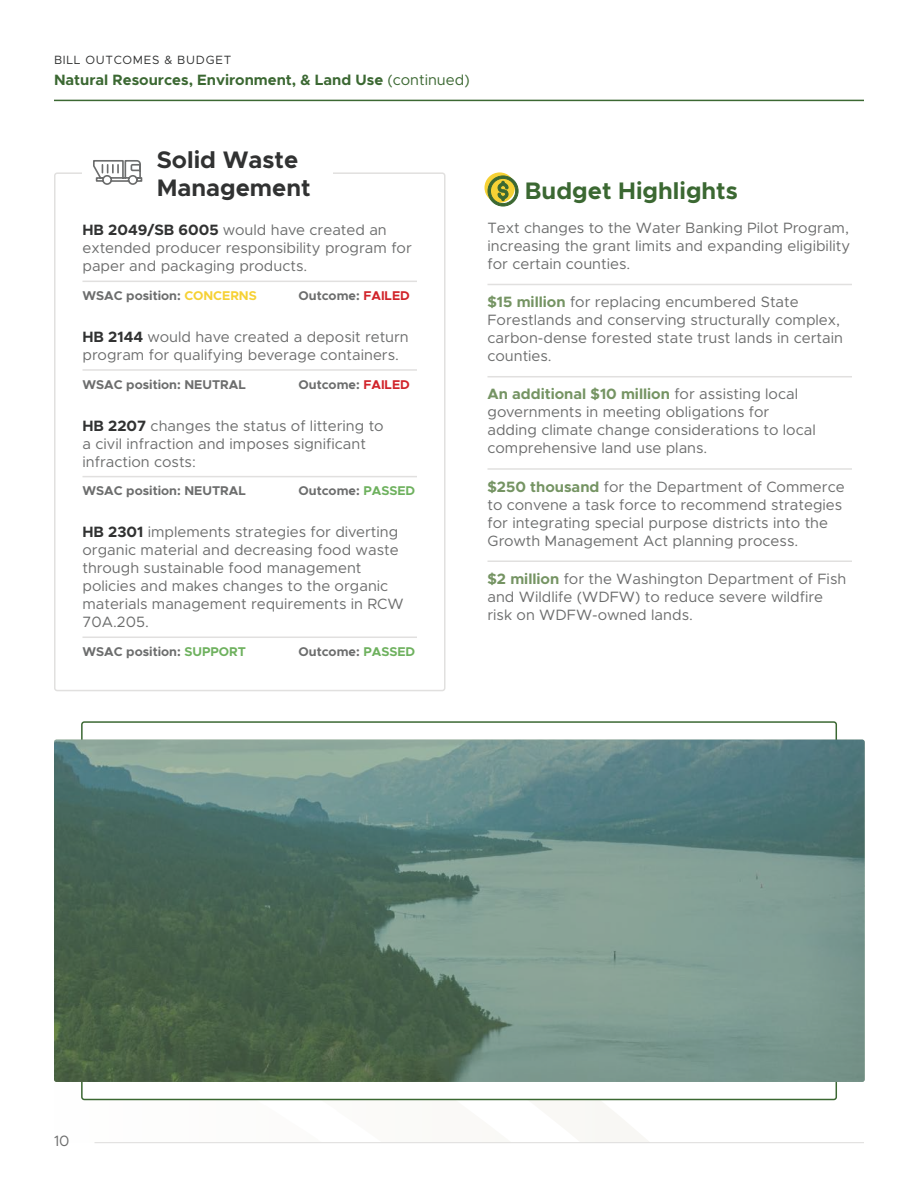
<style>
.page{position:relative;width:918px;height:1188px;background:#fff}
.page>*{position:absolute;margin:0;border:0;box-sizing:border-box;transform-origin:0 0}
.t1{font:700 24px/28.8px "Metropolis";color:#313232}
.t2{font:700 24px "Metropolis";color:#3b6832}
.Budget_Highlights{font:15px/18px "Metropolis";color:#6c6d6d}
.Bill_Paragraph{font:15px/18px "Metropolis";color:#6c6d6d}
.Budget_Highlights__1st_Line{font:15px/18px "Metropolis";color:#6c6d6d;text-align:justify}
.H4_-_Line{font:700 15px "Metropolis";color:#3b6832}
.Bill_Outcome{font:700 12.75px "Metropolis";color:#6c6d6d}
.Small_Sub-Heading{font:12px "Metropolis";letter-spacing:.06em;color:#313232}
.s1{font-weight:400}
.s2{font-weight:700;color:#313232}
.s3{color:#f6d135}
.s4{color:#d1232a}
.s5{color:#6eb15e}
.s6{font-weight:700;color:#759463}
</style>
<div class="page">
<svg style="left:83px;top:1100px;width:532px;height:42px"></svg>
<hr style="left:94px;top:1142px;width:770px;height:1px;background:#e1e0df">
<hr style="left:82px;top:281px;width:335px;height:1px;background:#e1e0df">
<hr style="left:82px;top:369px;width:335px;height:2px;background:#e1e0df">
<hr style="left:82px;top:476px;width:335px;height:1px;background:#e1e0df">
<hr style="left:82px;top:637px;width:335px;height:1px;background:#e1e0df">
<div style="left:54px;top:172px;width:392px;height:519px;border:2px solid #e1e0df;border-radius:3px"></div>
<div style="left:82px;top:135px;width:251px;height:75px;background:#fff"></div>
<hr style="left:488px;top:284px;width:364px;height:1px;background:#e1e0df">
<hr style="left:488px;top:376px;width:364px;height:1px;background:#e1e0df">
<hr style="left:488px;top:468px;width:364px;height:2px;background:#e1e0df">
<hr style="left:488px;top:560px;width:364px;height:2px;background:#e1e0df">
<svg style="left:484px;top:172px;width:31px;height:31px"></svg>
<svg style="left:488px;top:176px;width:30px;height:30px"></svg>
<hr style="left:54px;top:100px;width:810px;height:1px;background:#3b6832">
<img style="left:54px;top:740px;width:811px;height:342px">
<svg style="left:93px;top:160px;width:50px;height:25px"></svg>
<p class="Small_Sub-Heading" style="left:54px;top:52px;width:179px">BILL OUTCOMES &amp; BUDGET</p>
<p class="H4_-_Line" style="left:54px;top:70px;width:417px">Natural Resources, Environment, &amp; Land Use <span class="s1">(continued)</span></p>
<h2 class="t1" style="left:157px;top:145px;width:156px">Solid Waste<br>Management</h2>
<p class="Bill_Paragraph" style="left:82px;top:221px;width:331px"><span class="s2">HB 2049/SB 6005</span> would have created an extended producer responsibility program for paper and packaging products.</p>
<p class="Bill_Outcome" style="left:82px;top:288px;width:176px">WSAC position: <span class="s3">CONCERNS</span></p>
<p class="Bill_Outcome" style="left:298px;top:288px;width:113px">Outcome: <span class="s4">FAILED</span></p>
<p class="Bill_Paragraph" style="left:82px;top:328px;width:328px"><span class="s2">HB 2144</span> would have created a deposit return program for qualifying beverage containers.</p>
<p class="Bill_Outcome" style="left:82px;top:376px;width:165px">WSAC position: NEUTRAL</p>
<p class="Bill_Outcome" style="left:298px;top:376px;width:113px">Outcome: <span class="s4">FAILED</span></p>
<p class="Bill_Paragraph" style="left:82px;top:416px;width:303px"><span class="s2">HB 2207</span> changes the status of littering to a civil infraction and imposes significant infraction costs:</p>
<p class="Bill_Outcome" style="left:82px;top:483px;width:165px">WSAC position: NEUTRAL</p>
<p class="Bill_Outcome" style="left:298px;top:483px;width:118px">Outcome: <span class="s5">PASSED</span></p>
<p class="Bill_Paragraph" style="left:82px;top:523px;width:323px"><span class="s2">HB 2301</span> implements strategies for diverting organic material and decreasing food waste through sustainable food management policies and makes changes to the organic materials management requirements in RCW 70A.205.</p>
<p class="Bill_Outcome" style="left:82px;top:644px;width:165px">WSAC position: <span class="s5">SUPPORT</span></p>
<p class="Bill_Outcome" style="left:298px;top:644px;width:118px">Outcome: <span class="s5">PASSED</span></p>
<h2 class="t2" style="left:525px;top:175px;width:215px">Budget Highlights</h2>
<p class="Budget_Highlights__1st_Line" style="left:488px;top:219px;width:364px">Text changes to the Water Banking Pilot Program, increasing the grant limits and expanding eligibility for certain counties.</p>
<p class="Budget_Highlights" style="left:488px;top:293px;width:357px"><span class="s6">$15 million</span> for replacing encumbered State Forestlands and conserving structurally complex, carbon-dense forested state trust lands in certain counties.</p>
<p class="Budget_Highlights" style="left:488px;top:385px;width:330px"><span class="s6">An additional $10 million</span> for assisting local governments in meeting obligations for adding climate change considerations to local comprehensive land use plans.</p>
<p class="Budget_Highlights" style="left:488px;top:478px;width:359px"><span class="s6">$250 thousand</span> for the Department of Commerce to convene a task force to recommend strategies for integrating special purpose districts into the Growth Management Act planning process.</p>
<p class="Budget_Highlights" style="left:488px;top:570px;width:360px"><span class="s6">$2 million</span> for the Washington Department of Fish and Wildlife (WDFW) to reduce severe wildfire risk on WDFW-owned lands.</p>
<p class="Bill_Paragraph" style="left:54px;top:1132px;width:17px">10</p>
</div>
